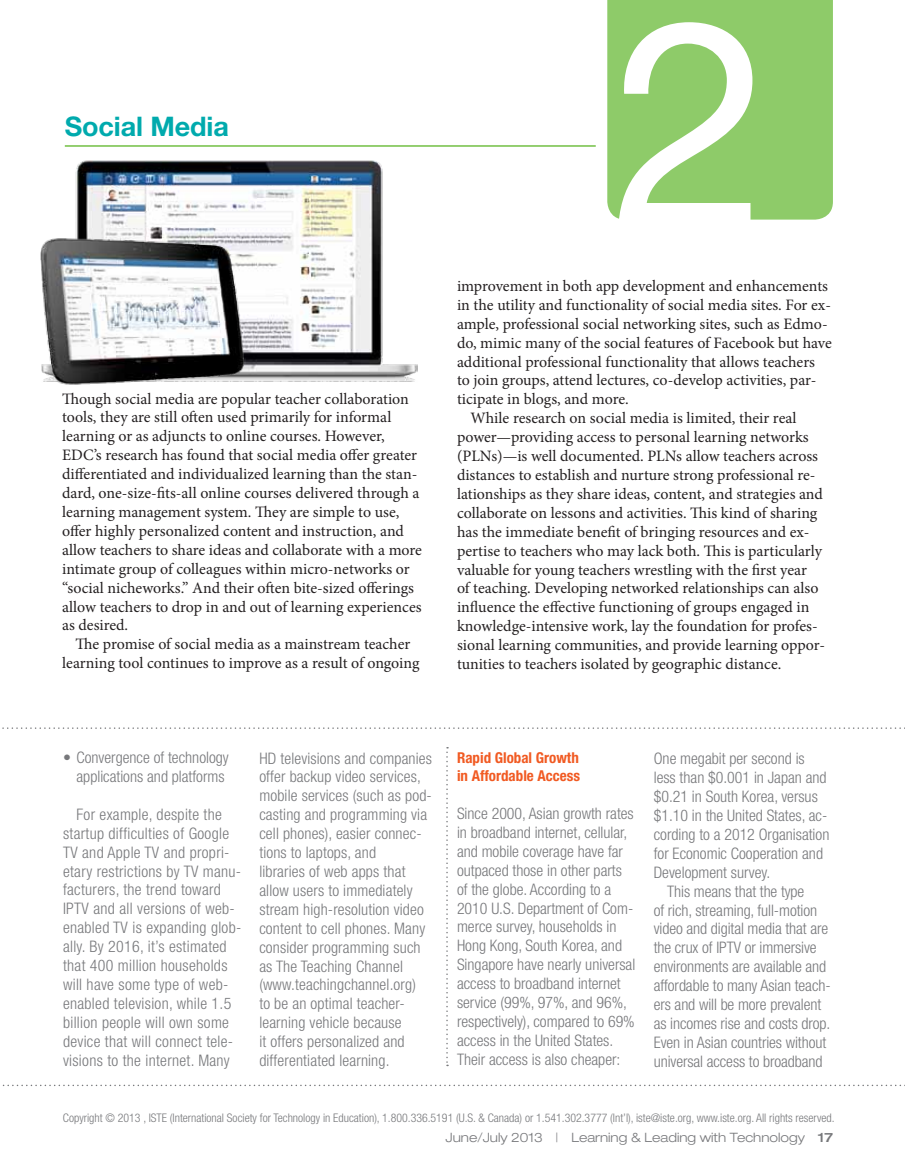
<style>
.page{position:relative;width:905px;height:1175px;background:#fff}
.page>*{position:absolute;margin:0;border:0;box-sizing:border-box;transform-origin:0 0}
.t1{font:285px "Helvetica Neue LT Std";color:#fff}
.t2{font:700 27px "Helvetica Neue LT Std";letter-spacing:-.005em;color:#00aaad}
.t3{font:15.9px/18.9px "Minion Pro";color:#231f20}
.t4{font:300 condensed 15.9px/18.9px "Helvetica Neue LT Std";color:#77787b}
.t5{font:300 condensed 15.9px/18.9px "Helvetica Neue LT Std";letter-spacing:.02em;color:#77787b}
.t6{font:700 condensed 15px/18px "Helvetica Neue LT Std";color:#f15a22}
.t7{font:300 expanded 12.9px "Helvetica Neue LT Std";color:#77787b}
.t8{font:300 condensed 11.85px "Helvetica Neue LT Std";color:#77787b}
.s1{font-weight:500}
</style>
<div class="page">
<hr style="left:65px;top:145px;width:530px;height:2px;background:#72bf44">
<svg style="left:2px;top:727px;width:903px;height:2px"></svg>
<svg style="left:2px;top:1084px;width:903px;height:2px"></svg>
<svg style="left:446px;top:747px;width:2px;height:319px"></svg>
<img style="left:75px;top:160px;width:343px;height:222px">
<img style="left:40px;top:235px;width:206px;height:150px">
<div style="left:607px;top:0;width:225px;height:220px;background:#8ecb69"></div>
<h2 class="t2" style="left:65px;top:110px;width:165px">Social Media</h2>
<p class="t3" style="left:62px;top:389px;width:361px">Though social media are popular teacher collaboration tools, they are still often used primarily for informal learning or as adjuncts to online courses. However, EDC’s research has found that social media offer greater differentiated and individualized learning than the stan&shy;dard, one-size-fits-all online courses delivered through a learning management system. They are simple to use, offer highly personalized content and instruction, and allow teachers to share ideas and collaborate with a more intimate group of colleagues within micro-networks or “social nicheworks.” And their often bite-sized offerings allow teachers to drop in and out of learning experiences as desired.</p>
<p class="t3" style="left:62px;top:635px;width:359px;text-align:center">The promise of social media as a mainstream teacher learning tool continues to improve as a result of ongoing</p>
<h1 class="t1" style="left:611px;top:-47px;width:160px">2</h1>
<p class="t3" style="left:457px;top:276px;width:372px">improvement in both app development and enhancements</p>
<p class="t3" style="left:457px;top:295px;width:375px">in the utility and functionality of social media sites. For ex-</p>
<p class="t3" style="left:457px;top:314px;width:372px">ample, professional social networking sites, such as Edmo-</p>
<p class="t3" style="left:457px;top:333px;width:376px">do, mimic many of the social features of Facebook but have</p>
<p class="t3" style="left:457px;top:352px;width:359px">additional professional functionality that allows teachers</p>
<p class="t3" style="left:457px;top:371px;width:361px">to join groups, attend lectures, co-develop activities, par-</p>
<p class="t3" style="left:457px;top:390px;width:173px">ticipate in blogs, and more.</p>
<p class="t3" style="left:470px;top:409px;width:327px">While research on social media is limited, their real</p>
<p class="t3" style="left:457px;top:428px;width:353px">power—providing access to personal learning networks</p>
<p class="t3" style="left:457px;top:446px;width:362px">(PLNs)—is well documented. PLNs allow teachers across</p>
<p class="t3" style="left:457px;top:465px;width:360px">distances to establish and nurture strong professional re-</p>
<p class="t3" style="left:457px;top:484px;width:367px">lationships as they share ideas, content, and strategies and</p>
<p class="t3" style="left:457px;top:503px;width:362px">collaborate on lessons and activities. This kind of sharing</p>
<p class="t3" style="left:457px;top:522px;width:354px">has the immediate benefit of bringing resources and ex-</p>
<p class="t3" style="left:457px;top:541px;width:366px">pertise to teachers who may lack both. This is particularly</p>
<p class="t3" style="left:457px;top:560px;width:351px">valuable for young teachers wrestling with the first year</p>
<p class="t3" style="left:457px;top:579px;width:363px">of teaching. Developing networked relationships can also</p>
<p class="t3" style="left:457px;top:598px;width:354px">influence the effective functioning of groups engaged in</p>
<p class="t3" style="left:457px;top:617px;width:362px">knowledge-intensive work, lay the foundation for profes-</p>
<p class="t3" style="left:457px;top:635px;width:369px">sional learning communities, and provide learning oppor-</p>
<p class="t3" style="left:457px;top:654px;width:326px">tunities to teachers isolated by geographic distance.</p>
<p class="t4" style="left:63px;top:748px;width:167px;text-align:center">• Convergence of technology applications and platforms</p>
<p class="t5" style="left:63px;top:804px;width:180px;text-indent:13px">For example, despite the startup difficulties of Google<br>TV and Apple TV and propri&shy;etary restrictions by TV manu&shy;facturers, the trend toward<br>IPTV and all versions of web&shy;enabled TV is expanding glob&shy;ally. By 2016, it’s estimated that 400 million households will have some type of web&shy;enabled television, while 1.5 billion people will own some device that will connect tele&shy;visions to the internet. Many</p>
<p class="t4" style="left:259px;top:748px;width:174px">HD televisions and companies offer backup video services, mobile services (such as pod&shy;casting and programming via cell phones), easier connec&shy;tions to laptops, and<br>libraries of web apps that allow users to immediately stream high-resolution video content to cell phones. Many consider programming such as The Teaching Channel (www.teachingchannel.org)<br>to be an optimal teacher&shy;learning vehicle because<br>it offers personalized and differentiated learning.</p>
<p class="t6" style="left:457px;top:748px;width:124px">Rapid Global Growth in Affordable Access</p>
<p class="t4" style="left:457px;top:803px;width:180px">Since 2000, Asian growth rates in broadband internet, cellular, and mobile coverage have far outpaced those in other parts of the globe. According to a<br>2010 U.S. Department of Com&shy;merce survey, households in<br>Hong Kong, South Korea, and<br>Singapore have nearly universal access to broadband internet service (99%, 97%, and 96%, respectively), compared to 69% access in the United States.<br>Their access is also cheaper:</p>
<p class="t4" style="left:653px;top:749px;width:152px">One megabit per second is</p>
<p class="t4" style="left:653px;top:768px;width:174px">less than $0.001 in Japan and</p>
<p class="t4" style="left:653px;top:787px;width:166px">$0.21 in South Korea, versus</p>
<p class="t4" style="left:653px;top:805px;width:175px">$1.10 in the United States, ac-</p>
<p class="t4" style="left:653px;top:824px;width:177px">cording to a 2012 Organisation</p>
<p class="t4" style="left:653px;top:843px;width:171px">for Economic Cooperation and</p>
<p class="t4" style="left:653px;top:862px;width:118px">Development survey.</p>
<p class="t4" style="left:667px;top:881px;width:139px">This means that the type</p>
<p class="t4" style="left:653px;top:900px;width:165px">of rich, streaming, full-motion</p>
<p class="t4" style="left:653px;top:919px;width:176px">video and digital media that are</p>
<p class="t4" style="left:653px;top:938px;width:164px">the crux of IPTV or immersive</p>
<p class="t4" style="left:653px;top:957px;width:174px">environments are available and</p>
<p class="t4" style="left:653px;top:976px;width:178px">affordable to many Asian teach-</p>
<p class="t4" style="left:653px;top:994px;width:169px">ers and will be more prevalent</p>
<p class="t4" style="left:653px;top:1013px;width:178px">as incomes rise and costs drop.</p>
<p class="t4" style="left:653px;top:1032px;width:174px">Even in Asian countries without</p>
<p class="t4" style="left:653px;top:1051px;width:170px">universal access to broadband</p>
<p class="t8" style="left:63px;top:1111px;width:773px">Copyright © 2013 , ISTE (International Society for Technology in Education), 1.800.336.5191 (U.S. &amp; Canada) or 1.541.302.3777 (Int’l), iste@iste.org, www.iste.org. All rights reserved.</p>
<p class="t7" style="left:445px;top:1129px;width:389px">June/July 2013 | Learning &amp; Leading with Technology <span class="s1">17</span></p>
</div>
